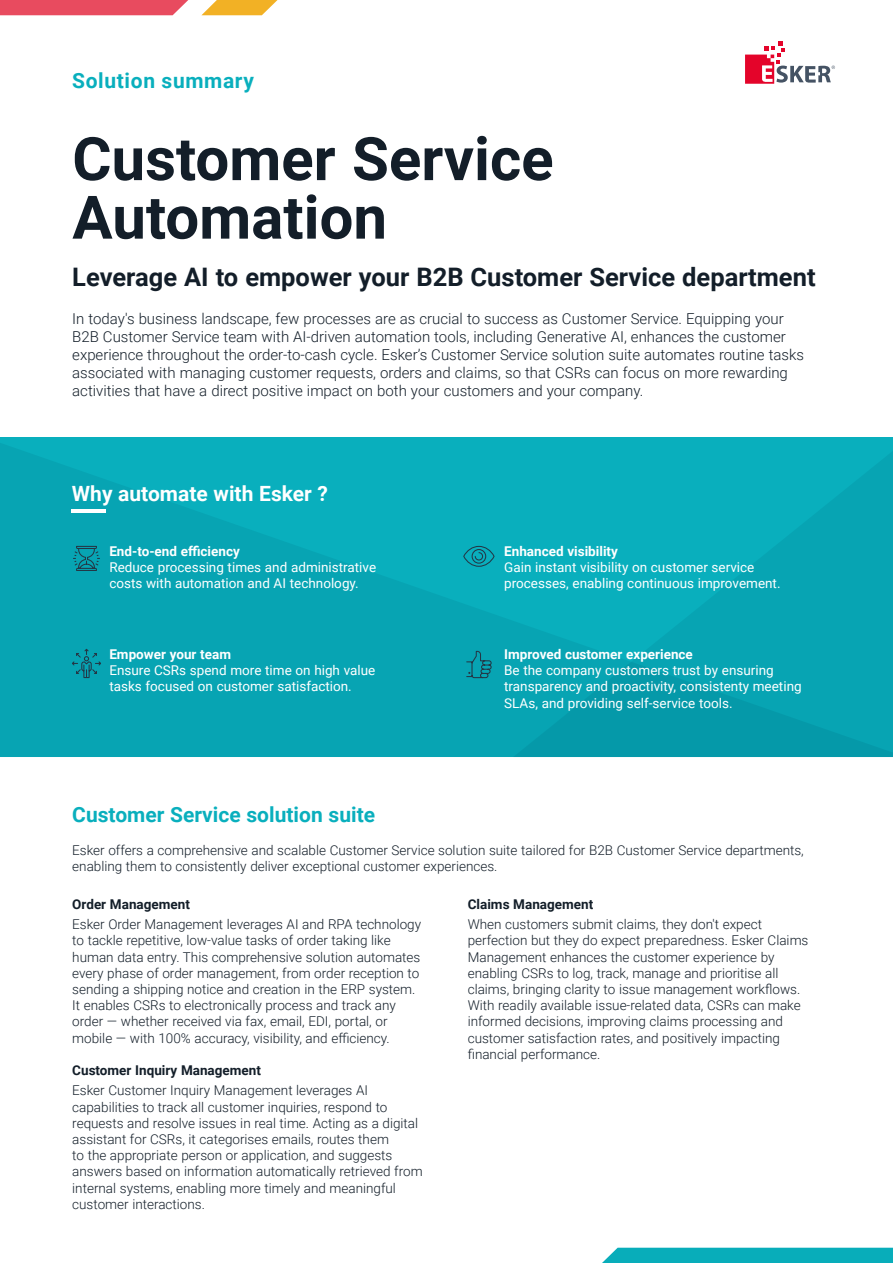
<style>
.page{position:relative;width:893px;height:1263px;background:#fff}
.page>*{position:absolute;margin:0;border:0;box-sizing:border-box;transform-origin:0 0}
.t1{font:700 60px/58.5px "Roboto";color:#131e29}
.t2{font:700 25.5px "Roboto";color:#131e29}
.t3{font:700 21px "Roboto";color:#09afbd}
.t4{font:700 21px "Roboto";color:#fff}
.t5{font:700 21px "Roboto";letter-spacing:.03em;color:#09afbd}
.t6{font:300 15px/18px "Roboto";color:#131e29}
.t7{font:300 13.5px/16.2px "Roboto";color:#131e29}
.t8{font:13.5px/16.2px "Roboto";color:#fff}
.t9{font:700 13.5px "Roboto";color:#fff}
.t10{font:700 13.5px "Roboto";color:#131e29}
</style>
<div class="page">
<div style="left:0;top:0;width:188px;height:15px;background:#e84b5f"></div>
<svg style="left:202px;top:0;width:75px;height:15px"></svg>
<div style="left:602px;top:1248px;width:291px;height:15px;background:#08adba"></div>
<svg style="left:0;top:438px;width:893px;height:319px;background:#07a7b6"></svg>
<svg style="left:513px;top:440px;width:380px;height:317px;background:#07a7b6"></svg>
<hr style="left:72px;top:510px;width:34px;height:3px;background:#fff">
<svg style="left:745px;top:42px;width:90px;height:42px"></svg>
<svg style="left:463px;top:545px;width:32px;height:22px"></svg>
<svg style="left:72px;top:545px;width:29px;height:26px"></svg>
<svg style="left:71px;top:648px;width:31px;height:31px"></svg>
<svg style="left:466px;top:650px;width:26px;height:29px"></svg>
<h3 class="t5" style="left:72px;top:66px;width:183px">Solution summary</h3>
<h1 class="t1" style="left:72px;top:127px;width:483px">Customer Service<br>Automation</h1>
<h2 class="t2" style="left:72px;top:259px;width:745px">Leverage AI to empower your B2B Customer Service department</h2>
<p class="t6" style="left:72px;top:309px;width:733px">In today's business landscape, few processes are as crucial to success as Customer Service. Equipping your B2B Customer Service team with AI-driven automation tools, including Generative AI, enhances the customer experience throughout the order-to-cash cycle. Esker’s Customer Service solution suite automates routine tasks associated with managing customer requests, orders and claims, so that CSRs can focus on more rewarding activities that have a direct positive impact on both your customers and your company.</p>
<h3 class="t4" style="left:72px;top:479px;width:258px">Why automate with Esker ?</h3>
<p class="t9" style="left:109px;top:542px;width:132px">End-to-end efficiency</p>
<p class="t8" style="left:109px;top:559px;width:268px">Reduce processing times and administrative costs with automation and AI technology.</p>
<p class="t9" style="left:109px;top:645px;width:123px">Empower your team</p>
<p class="t8" style="left:109px;top:662px;width:267px">Ensure CSRs spend more time on high value tasks focused on customer satisfaction.</p>
<p class="t9" style="left:504px;top:542px;width:115px">Enhanced visibility</p>
<p class="t8" style="left:504px;top:559px;width:278px">Gain instant visibility on customer service processes, enabling continuous improvement.</p>
<p class="t9" style="left:504px;top:645px;width:190px">Improved customer experience</p>
<p class="t8" style="left:504px;top:662px;width:299px">Be the company customers trust by ensuring transparency and proactivity, consistenty meeting<br>SLAs, and providing self-service tools.</p>
<h3 class="t3" style="left:72px;top:800px;width:304px">Customer Service solution suite</h3>
<p class="t7" style="left:72px;top:842px;width:733px">Esker offers a comprehensive and scalable Customer Service solution suite tailored for B2B Customer Service departments, enabling them to consistently deliver exceptional customer experiences.</p>
<p class="t10" style="left:72px;top:894px;width:119px">Order Management</p>
<p class="t7" style="left:72px;top:916px;width:350px">Esker Order Management leverages AI and RPA technology to tackle repetitive, low-value tasks of order taking like human data entry. This comprehensive solution automates every phase of order management, from order reception to sending a shipping notice and creation in the ERP system.<br>It enables CSRs to electronically process and track any order — whether received via fax, email, EDI, portal, or mobile — with 100% accuracy, visibility, and efficiency.</p>
<p class="t10" style="left:72px;top:1061px;width:190px">Customer Inquiry Management</p>
<p class="t7" style="left:72px;top:1082px;width:352px">Esker Customer Inquiry Management leverages AI capabilities to track all customer inquiries, respond to requests and resolve issues in real time. Acting as a digital assistant for CSRs, it categorises emails, routes them<br>to the appropriate person or application, and suggests answers based on information automatically retrieved from internal systems, enabling more timely and meaningful customer interactions.</p>
<p class="t10" style="left:468px;top:894px;width:127px">Claims Management</p>
<p class="t7" style="left:468px;top:916px;width:342px">When customers submit claims, they don't expect perfection but they do expect preparedness. Esker Claims Management enhances the customer experience by enabling CSRs to log, track, manage and prioritise all claims, bringing clarity to issue management workflows.<br>With readily available issue-related data, CSRs can make informed decisions, improving claims processing and customer satisfaction rates, and positively impacting financial performance.</p>
</div>
